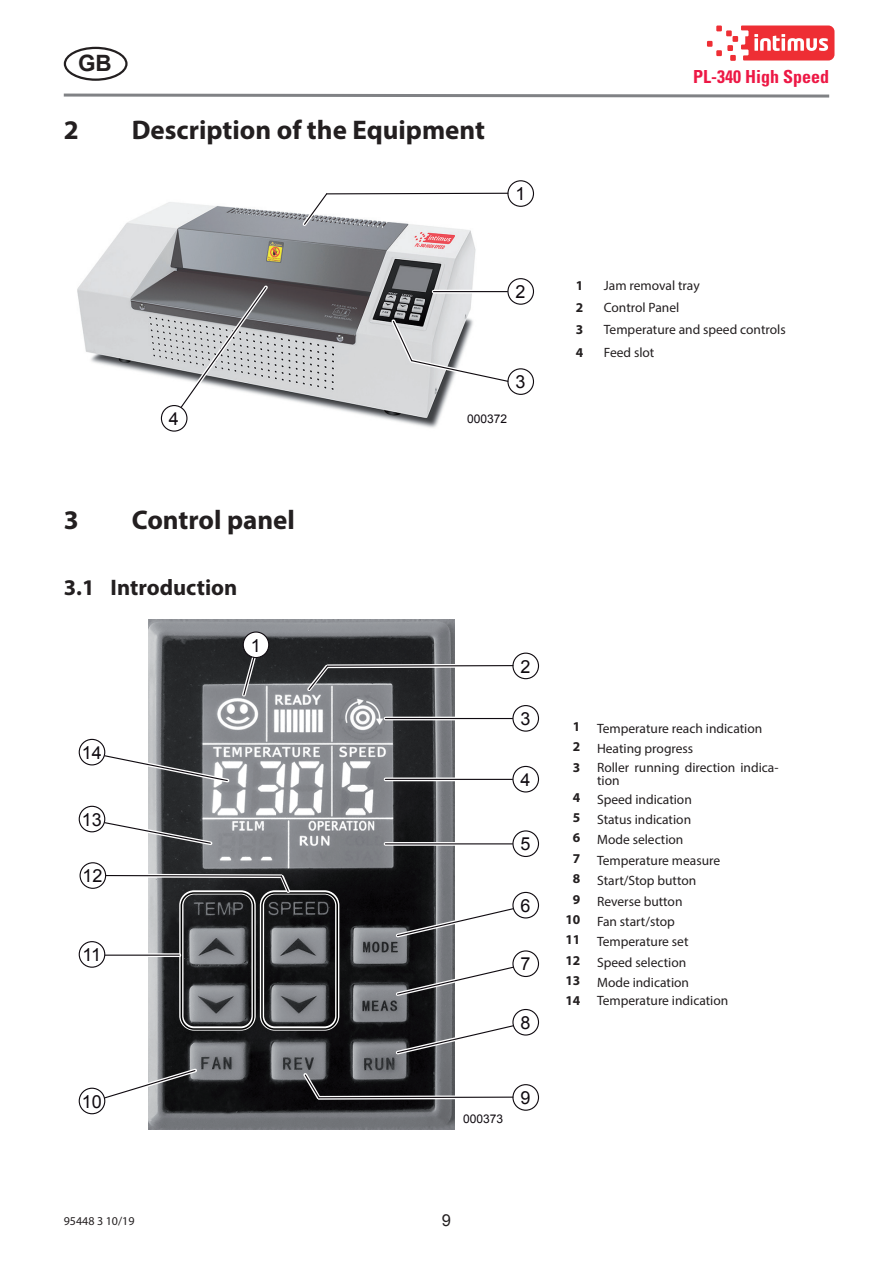
<style>
.page{position:relative;width:893px;height:1263px;background:#fff}
.page>*{position:absolute;margin:0;border:0;box-sizing:border-box;transform-origin:0 0}
.t1{font:700 27px "Myriad Pro";color:#231f20}
.t2{font:700 22.5px "Myriad Pro";color:#231f20}
.t3{font:700 22.5px "Arial";color:#231f20}
.t4{font:18px "Arial";color:#0f0a10}
.t5{font:700 condensed 18px "Univers LT Std";color:#ed1845}
.t6{font:18px "Arial";color:#0f0a0f}
.t7{font:16.5px "Arial";color:#231f20}
.t8{font:13.5px/20.4px "Myriad Pro";color:#231f20}
.t9{font:700 13.5px "Myriad Pro";color:#231f20}
.t10{font:12px "Arial";color:#0f0a10}
.t11{font:12px "Myriad Pro";color:#231f20}
.s1{font-weight:700}
</style>
<div class="page">
<svg style="left:63px;top:93px;width:767px;height:5px"></svg>
<svg style="left:64px;top:47px;width:64px;height:34px"></svg>
<svg style="left:707px;top:26px;width:127px;height:35px"></svg>
<img style="left:77px;top:202px;width:399px;height:229px">
<hr style="left:434px;top:290px;width:74px;height:3px;background:#fff">
<hr style="left:433px;top:291px;width:74px;height:1px;background:#0f0a10">
<div style="left:507px;top:278px;width:27px;height:27px;border:1px solid #0f0a10;border-radius:50%"></div>
<div style="left:507px;top:368px;width:27px;height:27px;border:1px solid #0f0a0f;border-radius:50%"></div>
<svg style="left:388px;top:316px;width:124px;height:70px"></svg>
<svg style="left:176px;top:282px;width:95px;height:130px"></svg>
<div style="left:161px;top:406px;width:26px;height:25px;background:#fff;border-radius:50%"></div>
<div style="left:161px;top:405px;width:26px;height:27px;border:1px solid #0f0a10;border-radius:50%"></div>
<div style="left:507px;top:180px;width:27px;height:27px;border:1px solid #0f0a0f;border-radius:50%"></div>
<svg style="left:299px;top:189px;width:213px;height:40px"></svg>
<div style="left:464px;top:413px;width:46px;height:12px;background:#fff"></div>
<img style="left:148px;top:619px;width:306px;height:511px">
<hr style="left:386px;top:717px;width:127px;height:3px;background:#fff">
<hr style="left:385px;top:718px;width:127px;height:1px;background:#0f0a10">
<div style="left:512px;top:705px;width:27px;height:27px;border:1px solid #0f0a10;border-radius:50%"></div>
<svg style="left:386px;top:777px;width:126px;height:4px"></svg>
<hr style="left:385px;top:779px;width:127px;height:1px;background:#0f0a10">
<div style="left:512px;top:766px;width:27px;height:26px;border:1px solid #0f0a10;border-radius:50%"></div>
<svg style="left:386px;top:842px;width:126px;height:4px"></svg>
<hr style="left:385px;top:843px;width:127px;height:1px;background:#0f0a10">
<div style="left:512px;top:830px;width:27px;height:27px;border:1px solid #0f0a10;border-radius:50%"></div>
<div style="left:512px;top:653px;width:27px;height:26px;border:1px solid #0f0a0f;border-radius:50%"></div>
<svg style="left:304px;top:661px;width:213px;height:33px"></svg>
<svg style="left:239px;top:651px;width:20px;height:48px"></svg>
<div style="left:243px;top:632px;width:26px;height:25px;background:#fff;border-radius:50%"></div>
<div style="left:243px;top:631px;width:26px;height:27px;border:1px solid #0f0a10;border-radius:50%"></div>
<svg style="left:393px;top:904px;width:125px;height:36px"></svg>
<div style="left:513px;top:892px;width:25px;height:26px;background:#fff;border-radius:50%"></div>
<div style="left:512px;top:892px;width:27px;height:26px;border:1px solid #0f0a10;border-radius:50%"></div>
<svg style="left:393px;top:962px;width:125px;height:36px"></svg>
<div style="left:513px;top:951px;width:25px;height:25px;background:#fff;border-radius:50%"></div>
<div style="left:512px;top:950px;width:27px;height:27px;border:1px solid #0f0a10;border-radius:50%"></div>
<svg style="left:393px;top:1021px;width:125px;height:36px"></svg>
<div style="left:513px;top:1009px;width:25px;height:26px;background:#fff;border-radius:50%"></div>
<div style="left:512px;top:1009px;width:27px;height:26px;border:1px solid #0f0a10;border-radius:50%"></div>
<div style="left:512px;top:1084px;width:27px;height:27px;border:1px solid #0f0a0f;border-radius:50%"></div>
<svg style="left:300px;top:1070px;width:217px;height:33px"></svg>
<svg style="left:100px;top:1066px;width:100px;height:36px"></svg>
<div style="left:79px;top:1088px;width:26px;height:26px;background:#fff;border-radius:50%"></div>
<div style="left:79px;top:1088px;width:26px;height:26px;border:1px solid #0f0a10;border-radius:50%"></div>
<div style="left:260px;top:890px;width:79px;height:141px;border:4px solid #fff;border-radius:13px"></div>
<div style="left:261px;top:892px;width:77px;height:138px;border:2px solid #000;border-radius:13px"></div>
<div style="left:179px;top:890px;width:77px;height:141px;border:4px solid #fff;border-radius:13px"></div>
<div style="left:181px;top:892px;width:73px;height:138px;border:2px solid #000;border-radius:13px"></div>
<svg style="left:100px;top:872px;width:193px;height:24px"></svg>
<div style="left:80px;top:863px;width:26px;height:25px;background:#fff;border-radius:50%"></div>
<div style="left:80px;top:862px;width:26px;height:27px;border:1px solid #0f0a0f;border-radius:50%"></div>
<svg style="left:105px;top:953px;width:74px;height:4px"></svg>
<hr style="left:105px;top:954px;width:74px;height:2px;background:#0f0a10">
<div style="left:79px;top:941px;width:26px;height:27px;border:1px solid #0f0a10;border-radius:50%"></div>
<svg style="left:100px;top:818px;width:115px;height:30px"></svg>
<div style="left:79px;top:806px;width:26px;height:26px;background:#fff;border-radius:50%"></div>
<div style="left:79px;top:806px;width:26px;height:26px;border:1px solid #0f0a10;border-radius:50%"></div>
<svg style="left:100px;top:751px;width:132px;height:34px"></svg>
<div style="left:79px;top:739px;width:26px;height:26px;background:#fff;border-radius:50%"></div>
<div style="left:79px;top:739px;width:26px;height:26px;border:1px solid #0f0a10;border-radius:50%"></div>
<h2 class="t3" style="left:78px;top:49px;width:35px">GB</h2>
<h1 class="t1" style="left:64px;top:113px;width:16px">2</h1>
<h1 class="t1" style="left:132px;top:113px;width:355px">Description of the Equipment</h1>
<h3 class="t6" style="left:515px;top:182px;width:12px">1</h3>
<h3 class="t4" style="left:169px;top:407px;width:12px">4</h3>
<h3 class="t4" style="left:515px;top:280px;width:12px">2</h3>
<h3 class="t6" style="left:515px;top:370px;width:12px">3</h3>
<p class="t10" style="left:467px;top:411px;width:42px">000372</p>
<h1 class="t1" style="left:64px;top:503px;width:16px">3</h1>
<h1 class="t1" style="left:132px;top:503px;width:165px">Control panel</h1>
<h2 class="t2" style="left:64px;top:572px;width:175px">3.1 Introduction</h2>
<h3 class="t4" style="left:251px;top:633px;width:12px">1</h3>
<h3 class="t4" style="left:82px;top:741px;width:22px">14</h3>
<h3 class="t4" style="left:82px;top:808px;width:22px">13</h3>
<h3 class="t6" style="left:83px;top:864px;width:22px">12</h3>
<h3 class="t4" style="left:82px;top:943px;width:20px">11</h3>
<h3 class="t6" style="left:520px;top:654px;width:12px">2</h3>
<h3 class="t4" style="left:520px;top:707px;width:12px">3</h3>
<h3 class="t4" style="left:520px;top:768px;width:12px">4</h3>
<h3 class="t4" style="left:520px;top:832px;width:12px">5</h3>
<h3 class="t4" style="left:520px;top:894px;width:12px">6</h3>
<h3 class="t4" style="left:520px;top:952px;width:12px">7</h3>
<h3 class="t4" style="left:520px;top:1011px;width:12px">8</h3>
<h3 class="t4" style="left:82px;top:1090px;width:22px">10</h3>
<h3 class="t6" style="left:520px;top:1086px;width:12px">9</h3>
<p class="t10" style="left:463px;top:1111px;width:42px">000373</p>
<p class="t11" style="left:64px;top:1213px;width:72px">95448 3 10/19</p>
<p class="t7" style="left:442px;top:1210px;width:11px">9</p>
<h3 class="t5" style="left:693px;top:66px;width:137px">PL-340 High Speed</h3>
<p class="t9" style="left:576px;top:277px;width:9px">1</p>
<p class="t8" style="left:604px;top:275px;width:97px">Jam removal tray</p>
<p class="t9" style="left:576px;top:299px;width:9px">2</p>
<p class="t8" style="left:604px;top:297px;width:77px">Control Panel</p>
<p class="t9" style="left:576px;top:321px;width:9px">3</p>
<p class="t8" style="left:604px;top:319px;width:183px">Temperature and speed controls</p>
<p class="t9" style="left:576px;top:343px;width:9px">4</p>
<p class="t8" style="left:604px;top:342px;width:52px">Feed slot</p>
<p class="t8" style="left:573px;top:718px;width:191px"><span class="s1">1</span> Temperature reach indication<br><span class="s1">2</span> Heating progress</p>
<p class="t8" style="left:597px;top:760px;width:183px;line-height:13.5px;text-indent:-24px"><span class="s1">3</span> Roller running direction indica&shy;tion</p>
<p class="t8" style="left:573px;top:789px;width:120px"><span class="s1">4</span> Speed indication</p>
<p class="t8" style="left:573px;top:809px;width:120px"><span class="s1">5</span> Status indication</p>
<p class="t8" style="left:573px;top:829px;width:112px"><span class="s1">6</span> Mode selection</p>
<p class="t8" style="left:573px;top:850px;width:149px"><span class="s1">7</span> Temperature measure</p>
<p class="t8" style="left:573px;top:870px;width:125px"><span class="s1">8</span> Start/Stop button</p>
<p class="t8" style="left:573px;top:890px;width:111px"><span class="s1">9</span> Reverse button</p>
<p class="t8" style="left:565px;top:911px;width:111px"><span class="s1">10</span> Fan start/stop</p>
<p class="t8" style="left:565px;top:931px;width:125px"><span class="s1">11</span> Temperature set</p>
<p class="t8" style="left:565px;top:952px;width:122px"><span class="s1">12</span> Speed selection</p>
<p class="t8" style="left:565px;top:972px;width:125px"><span class="s1">13</span> Mode indication</p>
<p class="t8" style="left:565px;top:990px;width:164px"><span class="s1">14</span> Temperature indication</p>
</div>
